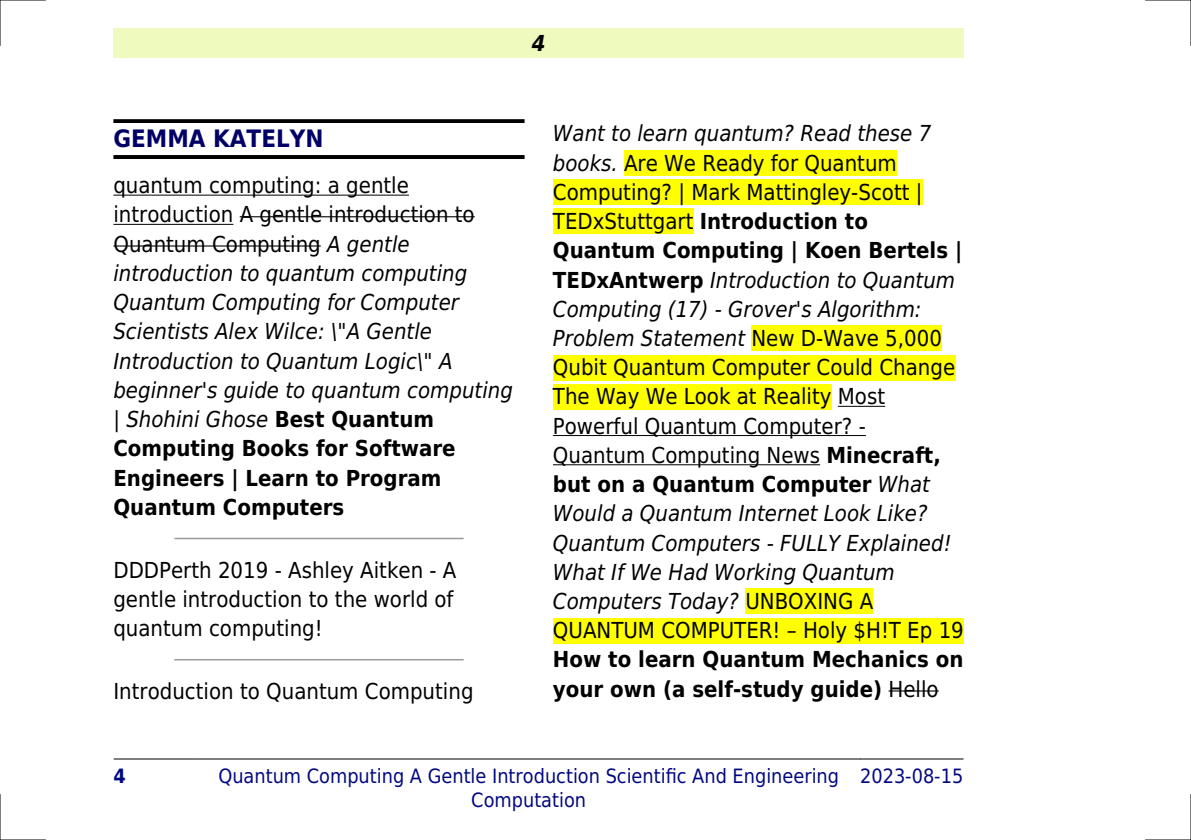
<style>
.page{position:relative;width:1191px;height:840px;background:#fff}
.page>*{position:absolute;margin:0;border:0;box-sizing:border-box;transform-origin:0 0}
.t1{font:700 24px "DejaVu Sans Condensed";color:#006}
.t2{font:22px/29.2px "DejaVu Sans Condensed";color:#000}
.t3{font:italic 22px/29.2px "DejaVu Sans Condensed";color:#000}
.t4{font:700 22px/29.2px "DejaVu Sans Condensed";color:#000}
.t5{font:italic 700 22px "DejaVu Sans Condensed";color:#000}
.t6{font:19.8px/23.6px "DejaVu Sans Condensed";color:#000880;text-align:center}
.t7{font:700 19.8px "DejaVu Sans Condensed";color:#000880}
.s1{font-style:normal}
.s2{font-weight:700;font-style:normal}
.s3{font-style:italic}
.s4{font-weight:700}
.s5{font-weight:400}
</style>
<div class="page">
<div style="left:113px;top:28px;width:851px;height:30px;background:#effbbe"></div>
<hr style="left:114px;top:758px;width:83px;height:1px;background:#000">
<hr style="left:198px;top:758px;width:662px;height:1px;background:#000">
<hr style="left:860px;top:758px;width:103px;height:1px;background:#000">
<svg style="left:113px;top:119px;width:411px;height:4px;background:#0c0c0c"></svg>
<hr style="left:113px;top:155px;width:411px;height:4px;background:#000">
<hr style="left:113px;top:194px;width:296px;height:1px;background:#000">
<hr style="left:113px;top:224px;width:120px;height:1px;background:#000">
<hr style="left:240px;top:216px;width:235px;height:1px;background:#000">
<hr style="left:113px;top:245px;width:208px;height:1px;background:#000">
<hr style="left:175px;top:537px;width:288px;height:2px;background:#999">
<hr style="left:175px;top:658px;width:288px;height:2px;background:#999">
<div style="left:624px;top:150px;width:273px;height:26px;background:#ff0"></div>
<div style="left:553px;top:179px;width:369px;height:26px;background:#ff0"></div>
<div style="left:553px;top:208px;width:140px;height:26px;background:#ff0"></div>
<div style="left:751px;top:325px;width:191px;height:26px;background:#ff0"></div>
<div style="left:553px;top:354px;width:402px;height:26px;background:#ff0"></div>
<div style="left:553px;top:384px;width:278px;height:25px;background:#ff0"></div>
<hr style="left:838px;top:405px;width:47px;height:1px;background:#000">
<hr style="left:553px;top:435px;width:313px;height:1px;background:#000">
<hr style="left:553px;top:464px;width:267px;height:1px;background:#000">
<div style="left:745px;top:588px;width:128px;height:26px;background:#ff0"></div>
<div style="left:553px;top:617px;width:411px;height:26px;background:#ff0"></div>
<hr style="left:888px;top:690px;width:50px;height:1px;background:#000">
<hr style="left:0;top:0;width:45px;height:1px;background:#000">
<hr style="left:1145px;top:0;width:46px;height:1px;background:#000">
<hr style="left:0;top:839px;width:45px;height:1px;background:#000">
<hr style="left:1145px;top:839px;width:46px;height:1px;background:#000">
<hr style="left:0;top:0;width:1px;height:45px;background:#000">
<hr style="left:0;top:794px;width:1px;height:45px;background:#000">
<hr style="left:1190px;top:0;width:1px;height:45px;background:#000">
<hr style="left:1190px;top:794px;width:1px;height:45px;background:#000">
<p class="t5" style="left:532px;top:30px;width:15px">4</p>
<p class="t1" style="left:113px;top:125px;width:212px">GEMMA KATELYN</p>
<p class="t3" style="left:113px;top:171px;width:401px"><span class="s1">quantum computing: a gentle introduction A gentle introduction to<br>Quantum Computing</span> A gentle introduction to quantum computing<br>Quantum Computing for Computer<br>Scientists Alex Wilce: \"A Gentle<br>Introduction to Quantum Logic\" A beginner's guide to quantum computing | Shohini Ghose <span class="s2">Best Quantum<br>Computing Books for Software<br>Engineers | Learn to Program<br>Quantum Computers</span></p>
<p class="t2" style="left:113px;top:555px;width:344px">DDDPerth 2019 - Ashley Aitken - A gentle introduction to the world of quantum computing!</p>
<p class="t2" style="left:113px;top:676px;width:362px">Introduction to Quantum Computing</p>
<p class="t2" style="left:553px;top:119px;width:412px"><span class="s3">Want to learn quantum? Read these 7 books.</span> Are We Ready for Quantum Computing? | Mark Mattingley-Scott | TEDxStuttgart <span class="s4">Introduction to Quantum Computing | Koen Bertels | TEDxAntwerp</span> <span class="s3">Introduction to Quantum Computing (17) - Grover's Algorithm:<br>Problem Statement</span> New D-Wave 5,000<br>Qubit Quantum Computer Could Change The Way We Look at Reality Most Powerful Quantum Computer? -<br>Quantum Computing News <span class="s4">Minecraft, but on a Quantum Computer</span> <span class="s3">What Would a Quantum Internet Look Like?<br>Quantum Computers - FULLY Explained!<br>What If We Had Working Quantum Computers Today?</span> UNBOXING A QUANTUM COMPUTER! Holy $H!T Ep 19</p>
<p class="t4" style="left:553px;top:645px;width:412px">How to learn Quantum Mechanics on your own (a self-study guide) <span class="s5">Hello</span></p>
<p class="t7" style="left:113px;top:764px;width:14px">4</p>
<p class="t6" style="left:218px;top:763px;width:622px">Quantum Computing A Gentle Introduction Scientific And Engineering<br>Computation</p>
<p class="t6" style="left:860px;top:763px;width:105px">2023-08-15</p>
</div>
